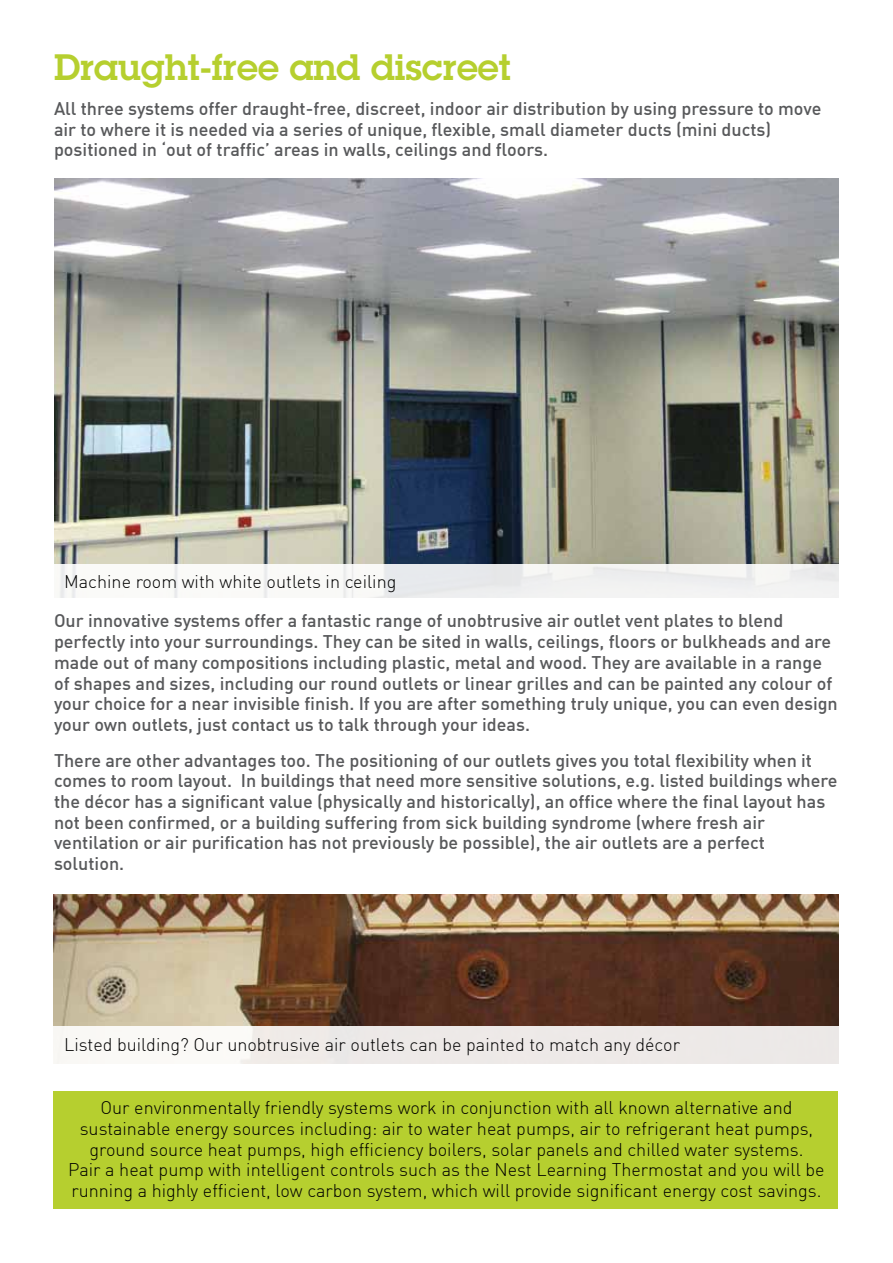
<style>
.page{position:relative;width:893px;height:1263px;background:#fff}
.page>*{position:absolute;margin:0;border:0;box-sizing:border-box;transform-origin:0 0}
.t1{font:600 36px "Lubalin Graph Std";color:#b6cf2f}
.t2{font:500 18px/20.7px "DIN Offc";color:#58595b}
.t3{font:300 18px/20.7px "DIN Offc";color:#000;text-align:center}
</style>
<div class="page">
<img style="left:54px;top:179px;width:784px;height:385px">
<div style="left:53px;top:1091px;width:785px;height:118px;background:#b6cf2f"></div>
<svg style="left:59px;top:564px;width:780px;height:34px;fill:#f4f5f3"></svg>
<img style="left:54px;top:894px;width:784px;height:132px">
<svg style="left:53px;top:1026px;width:786px;height:38px;fill:#ede9e8"></svg>
<h1 class="t1" style="left:54px;top:43px;width:458px">Draught-free and discreet</h1>
<p class="t2" style="left:54px;top:98px;width:769px">All three systems offer draught-free, discreet, indoor air distribution by using pressure to move air to where it is needed via a series of unique, flexible, small diameter ducts (mini ducts) positioned in ‘out of traffic’ areas in walls, ceilings and floors.</p>
<p class="t3" style="left:64px;top:571px;width:334px">Machine room with white outlets in ceiling</p>
<p class="t2" style="left:54px;top:610px;width:785px">Our innovative systems offer a fantastic range of unobtrusive air outlet vent plates to blend perfectly into your surroundings. They can be sited in walls, ceilings, floors or bulkheads and are made out of many compositions including plastic, metal and wood. They are available in a range of shapes and sizes, including our round outlets or linear grilles and can be painted any colour of your choice for a near invisible finish. If you are after something truly unique, you can even design your own outlets, just contact us to talk through your ideas.</p>
<p class="t2" style="left:54px;top:749px;width:785px">There are other advantages too. The positioning of our outlets gives you total flexibility when it comes to room layout. In buildings that need more sensitive solutions, e.g. listed buildings where the décor has a significant value (physically and historically), an office where the final layout has not been confirmed, or a building suffering from sick building syndrome (where fresh air ventilation or air purification has not previously be possible), the air outlets are a perfect solution.</p>
<p class="t3" style="left:64px;top:1034px;width:617px">Listed building? Our unobtrusive air outlets can be painted to match any décor</p>
<p class="t3" style="left:68px;top:1097px;width:758px">Our environmentally friendly systems work in conjunction with all known alternative and sustainable energy sources including: air to water heat pumps, air to refrigerant heat pumps, ground source heat pumps, high efficiency boilers, solar panels and chilled water systems.<br>Pair a heat pump with intelligent controls such as the Nest Learning Thermostat and you will be running a highly efficient, low carbon system, which will provide significant energy cost savings.</p>
</div>
